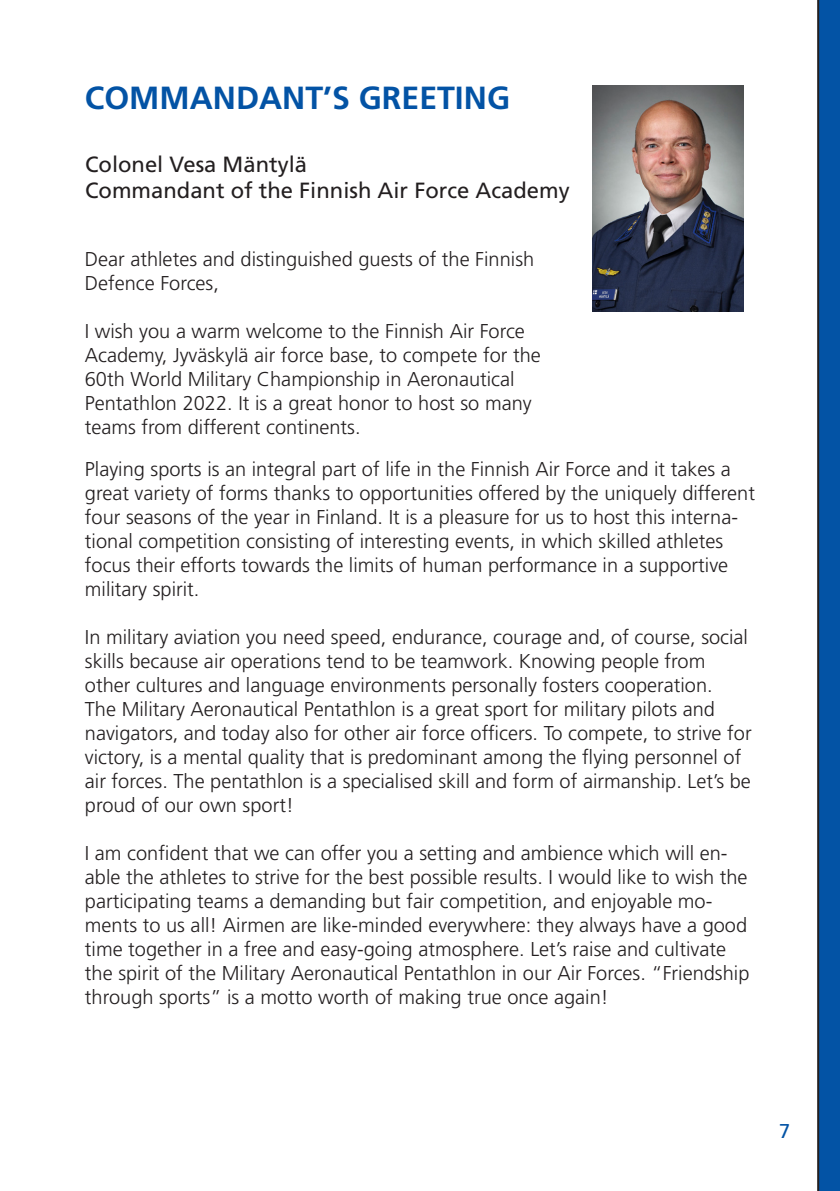
<style>
.page{position:relative;width:840px;height:1191px;background:#fff}
.page>*{position:absolute;margin:0;border:0;box-sizing:border-box;transform-origin:0 0}
.Otsikko1-sininen{font:700 32px "Frutiger LT Std";color:#0353a5}
.Kappaletyyli{font:22px "Frutiger LT Std";color:#231f20}
.Kappaletyyli-2{font:300 20px/24px "Frutiger LT Std";color:#231f20}
.t1{font:20px "Frutiger LT Std";color:#0353a5}
</style>
<div class="page">
<svg style="left:817px;top:0;width:22px;height:1191px;background:#0a519a"></svg>
<img style="left:592px;top:86px;width:151px;height:225px">
<p class="Otsikko1-sininen" style="left:85px;top:79px;width:426px">COMMANDANT’S GREETING</p>
<p class="Kappaletyyli" style="left:85px;top:151px;width:223px">Colonel Vesa Mäntylä</p>
<p class="Kappaletyyli" style="left:85px;top:177px;width:486px">Commandant of the Finnish Air Force Academy</p>
<p class="Kappaletyyli-2" style="left:85px;top:247px;width:450px">Dear athletes and distinguished guests of the Finnish<br>Defence Forces,</p>
<p class="Kappaletyyli-2" style="left:85px;top:319px;width:457px">I wish you a warm welcome to the Finnish Air Force Academy, Jyväskylä air force base, to compete for the 60th World Military Championship in Aeronautical Pentathlon 2022. It is a great honor to host so many teams from different continents.</p>
<p class="Kappaletyyli-2" style="left:85px;top:457px;width:671px">Playing sports is an integral part of life in the Finnish Air Force and it takes a great variety of forms thanks to opportunities offered by the uniquely different four seasons of the year in Finland. It is a pleasure for us to host this interna&shy;tional competition consisting of interesting events, in which skilled athletes focus their efforts towards the limits of human performance in a supportive military spirit.</p>
<p class="Kappaletyyli-2" style="left:85px;top:625px;width:667px">In military aviation you need speed, endurance, courage and, of course, social skills because air operations tend to be teamwork. Knowing people from other cultures and language environments personally fosters cooperation.<br>The Military Aeronautical Pentathlon is a great sport for military pilots and navigators, and today also for other air force officers. To compete, to strive for victory, is a mental quality that is predominant among the flying personnel of air forces. The pentathlon is a specialised skill and form of airmanship. Let’s be proud of our own sport!</p>
<p class="Kappaletyyli-2" style="left:85px;top:841px;width:665px">I am confident that we can offer you a setting and ambience which will en&shy;able the athletes to strive for the best possible results. I would like to wish the participating teams a demanding but fair competition, and enjoyable mo&shy;ments to us all! Airmen are like-minded everywhere: they always have a good time together in a free and easy-going atmosphere. Let’s raise and cultivate the spirit of the Military Aeronautical Pentathlon in our Air Forces. “Friendship through sports” is a motto worth of making true once again!</p>
<p class="t1" style="left:778px;top:1119px;width:13px">7</p>
</div>
